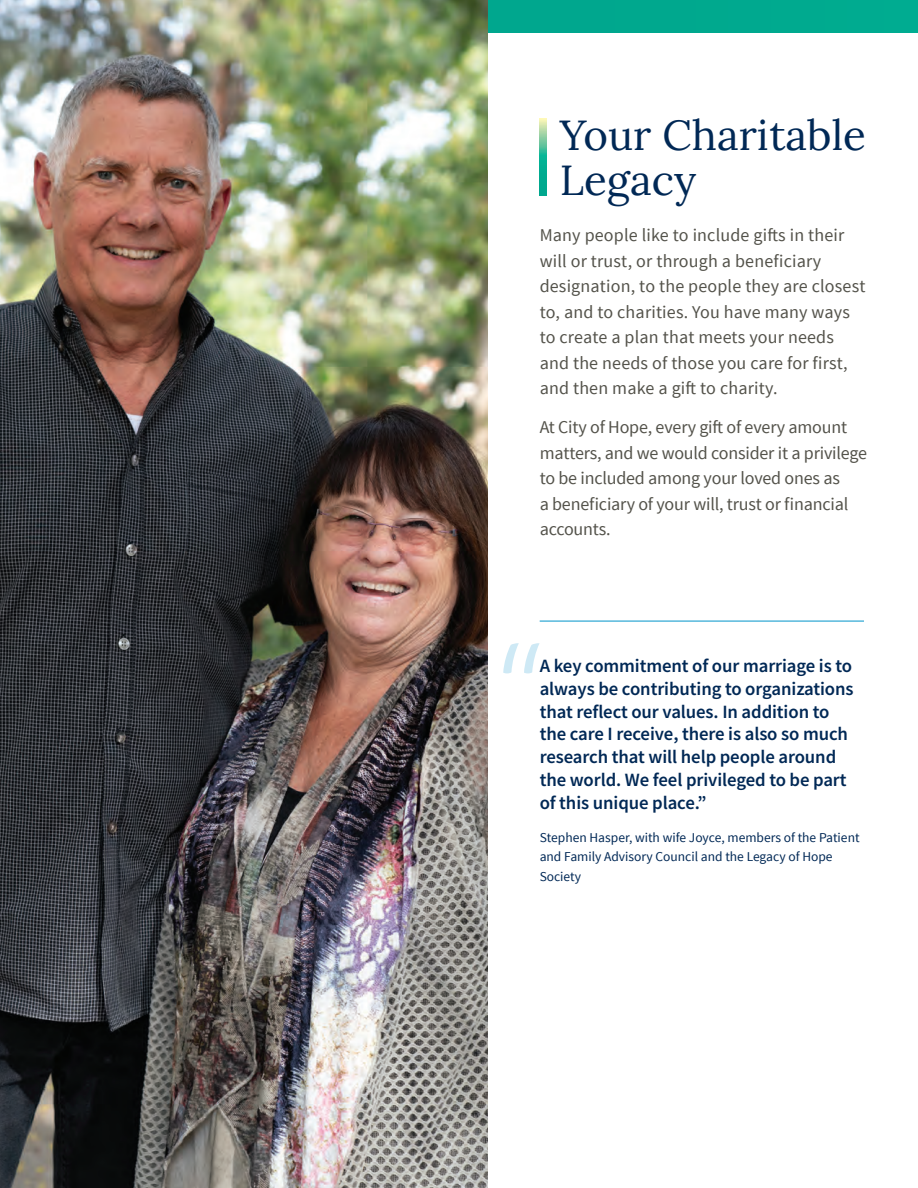
<style>
.page{position:relative;width:918px;height:1188px;background:#fff}
.page>*{position:absolute;margin:0;border:0;box-sizing:border-box;transform-origin:0 0}
.t1{font:42px/45px "Lora";color:#002855}
.t2{font:600 18.75px/22.8px "Source Sans Pro";letter-spacing:-.005em;color:#002855}
.t3{font:18px/25.5px "Source Sans Pro";letter-spacing:.01em;color:#53524a}
.t4{font:18px/25.5px "Source Sans Pro";letter-spacing:-.01em;color:#53524a}
.t5{font:13.5px/19.5px "Source Sans Pro";color:#002855}
</style>
<div class="page">
<div style="left:480px;top:0;width:438px;height:32px;background:#00a98e"></div>
<img style="left:0;top:0;width:488px;height:1188px">
<svg style="left:540px;top:119px;width:6px;height:76px"></svg>
<hr style="left:540px;top:621px;width:324px;height:1px;background:#0094ca">
<svg style="left:503px;top:643px;width:37px;height:30px"></svg>
<p class="t1" style="left:560px;top:110px;width:307px">Your Charitable<br>Legacy</p>
<p class="t3" style="left:540px;top:223px;width:327px">Many people like to include gifts in their will or trust, or through a beneficiary designation, to the people they are closest to, and to charities. You have many ways to create a plan that meets your needs and the needs of those you care for first, and then make a gift to charity.</p>
<p class="t4" style="left:540px;top:415px;width:329px">At City of Hope, every gift of every amount matters, and we would consider it a privilege to be included among your loved ones as<br>a beneficiary of your will, trust or financial accounts.</p>
<p class="t2" style="left:540px;top:654px;width:315px">A key commitment of our marriage is to always be contributing to organizations that reflect our values. In addition to the care I receive, there is also so much research that will help people around the world. We feel privileged to be part of this unique place.”</p>
<p class="t5" style="left:540px;top:828px;width:321px">Stephen Hasper, with wife Joyce, members of the Patient and Family Advisory Council and the Legacy of Hope<br>Society</p>
</div>
